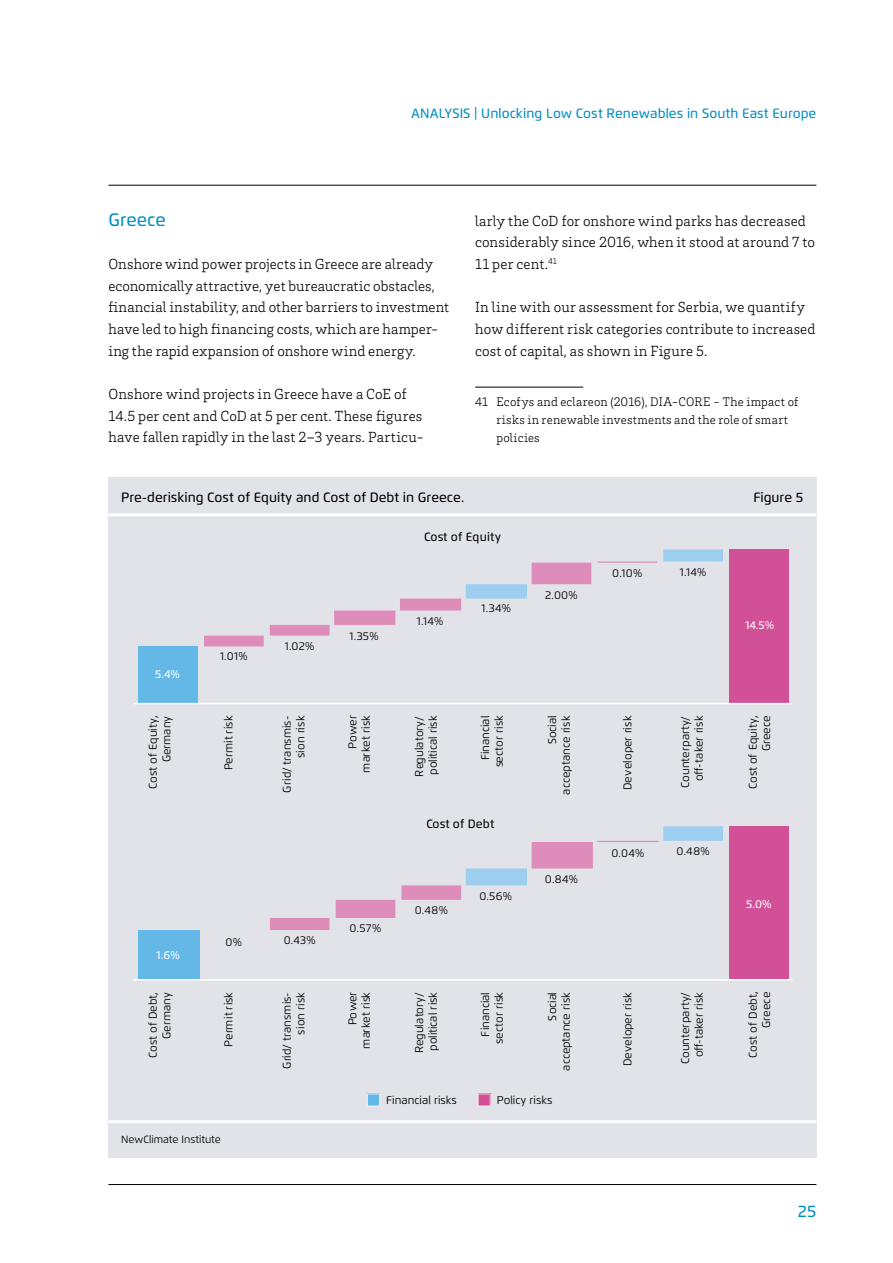
<style>
.page{position:relative;width:893px;height:1263px;background:#fff}
.page>*{position:absolute;margin:0;border:0;box-sizing:border-box;transform-origin:0 0}
.t1{font:500 18px "Flexo";letter-spacing:.005em;color:#008ec0}
.t2{font:500 16.5px "Flexo";color:#008ec1}
.t3{font:300 15px/21.6px "Brix Slab";letter-spacing:.005em;color:#000}
.t4{font:500 13.5px "Flexo";color:#000}
.t5{font:500 13.5px "Flexo";letter-spacing:.005em;color:#008ec1}
.t6{font:300 12.75px/18px "Brix Slab";letter-spacing:.015em;color:#000}
.t7{font:500 12px "Flexo";letter-spacing:.015em;color:#000}
.t8{font:500 12px "Flexo";letter-spacing:-.005em;color:#000}
.t9{font:11.25px/13.5px "Flexo";color:#000;text-align:right}
.t10{font:11.25px/13.5px "Flexo";letter-spacing:.02em;color:#000;text-align:right}
.t11{font:500 11.25px "Flexo";color:#fff}
.t12{font:10.5px "Flexo";letter-spacing:-.005em;color:#000}
</style>
<div class="page">
<hr style="left:108px;top:1184px;width:708px;height:1px;background:#000">
<hr style="left:108px;top:185px;width:708px;height:1px;background:#000">
<hr style="left:475px;top:387px;width:108px;height:1px;background:#000">
<div style="left:108px;top:477px;width:708px;height:681px;background:#e2e3e9"></div>
<hr style="left:108px;top:513px;width:708px;height:3px;background:#fff">
<hr style="left:108px;top:1120px;width:708px;height:3px;background:#fff">
<div style="left:138px;top:646px;width:60px;height:57px;background:#63b8e8"></div>
<div style="left:729px;top:549px;width:60px;height:154px;background:#d25097"></div>
<svg style="left:204px;top:549px;width:519px;height:97px"></svg>
<div style="left:138px;top:930px;width:61px;height:49px;background:#63b8e8"></div>
<div style="left:729px;top:826px;width:60px;height:153px;background:#d25097"></div>
<svg style="left:270px;top:826px;width:453px;height:104px"></svg>
<hr style="left:134px;top:703px;width:658px;height:1px;background:#fff">
<hr style="left:133px;top:979px;width:659px;height:1px;background:#fff">
<svg style="left:367px;top:1093px;width:13px;height:13px"></svg>
<svg style="left:478px;top:1093px;width:12px;height:13px"></svg>
<p class="t5" style="left:411px;top:105px;width:407px">ANALYSIS | Unlocking Low Cost Renewables in South East Europe</p>
<p class="t1" style="left:108px;top:209px;width:59px">Greece</p>
<p class="t3" style="left:108px;top:253px;width:342px">Onshore wind power projects in Greece are already economically attractive, yet bureaucratic obstacles, financial instability, and other barriers to investment have led to high financing costs, which are hamper&shy;ing the rapid expansion of onshore wind energy.</p>
<p class="t3" style="left:108px;top:383px;width:318px">Onshore wind projects in Greece have a CoE of<br>14.5 per cent and CoD at 5 per cent. These figures have fallen rapidly in the last 2–3 years. Particu-</p>
<p class="t3" style="left:475px;top:209px;width:341px">larly the CoD for onshore wind parks has decreased considerably since 2016, when it stood at around 7 to<br>11 per cent.<sup>41</sup></p>
<p class="t3" style="left:475px;top:296px;width:342px">In line with our assessment for Serbia, we quantify how different risk categories contribute to increased cost of capital, as shown in Figure 5.</p>
<p class="t6" style="left:496px;top:392px;width:304px;text-indent:-21px">41 Ecofys and eclareon (2016), DIA-CORE - The impact of risks in renewable investments and the role of smart policies</p>
<p class="t4" style="left:121px;top:489px;width:344px">Pre-derisking Cost of Equity and Cost of Debt in Greece.</p>
<p class="t4" style="left:753px;top:489px;width:51px">Figure 5</p>
<p class="t11" style="left:155px;top:667px;width:26px">5.4%</p>
<p class="t9" style="left:220px;top:649px;width:29px">1.01%</p>
<p class="t9" style="left:285px;top:639px;width:31px">1.02%</p>
<p class="t9" style="left:350px;top:629px;width:31px">1.35%</p>
<p class="t7" style="left:424px;top:530px;width:78px">Cost of Equity</p>
<p class="t9" style="left:417px;top:615px;width:28px">1.14%</p>
<p class="t9" style="left:482px;top:602px;width:31px">1.34%</p>
<p class="t9" style="left:545px;top:588px;width:34px">2.00%</p>
<p class="t9" style="left:612px;top:566px;width:32px">0.10%</p>
<p class="t9" style="left:680px;top:565px;width:28px">1.14%</p>
<p class="t11" style="left:745px;top:618px;width:30px">14.5%</p>
<p class="t9" style="left:146px;top:789px;width:74px;rotate:-90deg">Cost of Equity,<br>Germany</p>
<p class="t9" style="left:222px;top:770px;width:56px;rotate:-90deg">Permit risk</p>
<p class="t10" style="left:280px;top:792px;width:78px;rotate:-90deg">Grid/ transmis&shy;sion risk</p>
<p class="t9" style="left:346px;top:773px;width:59px;rotate:-90deg">Power market risk</p>
<p class="t9" style="left:413px;top:777px;width:63px;text-align:left;rotate:-90deg">Regulatory/ political risk</p>
<p class="t9" style="left:479px;top:767px;width:53px;rotate:-90deg">Financial sector risk</p>
<p class="t9" style="left:545px;top:795px;width:81px;rotate:-90deg">Social acceptance risk</p>
<p class="t9" style="left:621px;top:790px;width:76px;rotate:-90deg">Developer risk</p>
<p class="t9" style="left:678px;top:787px;width:73px;text-align:center;rotate:-90deg">Counterparty/ o -taker risk</p>
<p class="t9" style="left:746px;top:789px;width:75px;rotate:-90deg">Cost of Equity,<br>Greece</p>
<p class="t11" style="left:157px;top:948px;width:25px">1.6%</p>
<p class="t9" style="left:226px;top:935px;width:18px">0%</p>
<p class="t9" style="left:284px;top:933px;width:34px">0.43%</p>
<p class="t9" style="left:349px;top:921px;width:33px">0.57%</p>
<p class="t8" style="left:426px;top:816px;width:70px">Cost of Debt</p>
<p class="t9" style="left:415px;top:904px;width:35px">0.48%</p>
<p class="t9" style="left:479px;top:889px;width:34px">0.56%</p>
<p class="t9" style="left:545px;top:872px;width:35px">0.84%</p>
<p class="t9" style="left:611px;top:846px;width:35px">0.04%</p>
<p class="t9" style="left:677px;top:845px;width:35px">0.48%</p>
<p class="t11" style="left:746px;top:897px;width:27px">5.0%</p>
<p class="t9" style="left:146px;top:1058px;width:67px;rotate:-90deg">Cost of Debt,<br>Germany</p>
<p class="t9" style="left:222px;top:1046px;width:56px;rotate:-90deg">Permit risk</p>
<p class="t10" style="left:280px;top:1069px;width:78px;rotate:-90deg">Grid/ transmis&shy;sion risk</p>
<p class="t9" style="left:346px;top:1049px;width:59px;rotate:-90deg">Power market risk</p>
<p class="t9" style="left:413px;top:1053px;width:63px;text-align:left;rotate:-90deg">Regulatory/ political risk</p>
<p class="t9" style="left:479px;top:1043px;width:53px;rotate:-90deg">Financial sector risk</p>
<p class="t9" style="left:545px;top:1071px;width:81px;rotate:-90deg">Social acceptance risk</p>
<p class="t9" style="left:621px;top:1066px;width:76px;rotate:-90deg">Developer risk</p>
<p class="t9" style="left:678px;top:1064px;width:73px;text-align:center;rotate:-90deg">Counterparty/ o -taker risk</p>
<p class="t9" style="left:746px;top:1058px;width:67px;rotate:-90deg">Cost of Debt,<br>Greece</p>
<p class="t12" style="left:121px;top:1133px;width:101px">NewClimate Institute</p>
<p class="t9" style="left:386px;top:1093px;width:72px">Financial risks</p>
<p class="t9" style="left:497px;top:1093px;width:57px">Policy risks</p>
<p class="t2" style="left:798px;top:1201px;width:20px">25</p>
</div>
